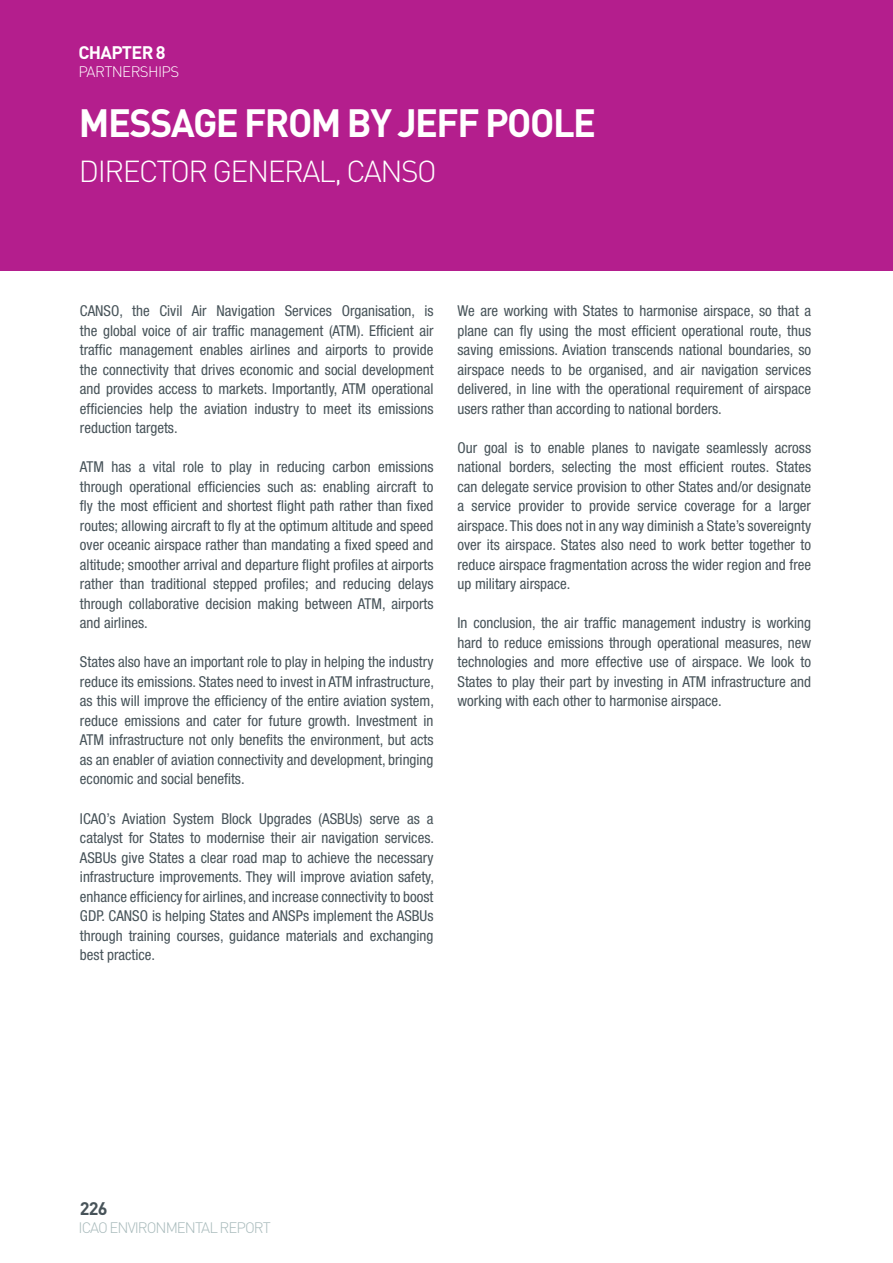
<style>
.page{position:relative;width:893px;height:1263px;background:#fff}
.page>*{position:absolute;margin:0;border:0;box-sizing:border-box;transform-origin:0 0}
.t1{font:700 39px "DIN Pro";letter-spacing:-.04em;color:#fff}
.t2{font:300 30px "DIN Pro";letter-spacing:-.05em;color:#fff}
.t3{font:700 18px "DIN Pro";letter-spacing:-.04em;color:#fff}
.t4{font:700 18px "DIN Pro";color:#475359}
.t5{font:condensed 15px/19.5px "Helvetica Neue";color:#475359;text-align:justify}
.t6{font:300 15px "DIN Pro";letter-spacing:-.065em;color:#a8babb}
.t7{font:300 15px "DIN Pro";letter-spacing:-.04em;color:#fff}
</style>
<div class="page">
<div style="left:0;top:0;width:893px;height:270px;background:#b41e8d"></div>
<p class="t3" style="left:79px;top:40px;width:89px">CHAPTER 8</p>
<p class="t7" style="left:79px;top:61px;width:102px">PARTNERSHIPS</p>
<h1 class="t1" style="left:79px;top:97px;width:519px">MESSAGE FROM BY JEFF POOLE</h1>
<h2 class="t2" style="left:79px;top:151px;width:359px">DIRECTOR GENERAL, CANSO</h2>
<p class="t5" style="left:80px;top:301px;width:355px">CANSO, the Civil Air Navigation Services Organisation, is the global voice of air traffic management (ATM). Efficient air traffic management enables airlines and airports to provide the connectivity that drives economic and social development and provides access to markets. Importantly, ATM operational efficiencies help the aviation industry to meet its emissions reduction targets.</p>
<p class="t5" style="left:80px;top:457px;width:355px">ATM has a vital role to play in reducing carbon emissions through operational efficiencies such as: enabling aircraft to fly the most efficient and shortest flight path rather than fixed routes; allowing aircraft to fly at the optimum altitude and speed over oceanic airspace rather than mandating a fixed speed and altitude; smoother arrival and departure flight profiles at airports rather than traditional stepped profiles; and reducing delays through collaborative decision making between ATM, airports and airlines.</p>
<p class="t5" style="left:80px;top:652px;width:356px">States also have an important role to play in helping the industry reduce its emissions. States need to invest in ATM infrastructure, as this will improve the efficiency of the entire aviation system, reduce emissions and cater for future growth. Investment in ATM infrastructure not only benefits the environment, but acts as an enabler of aviation connectivity and development, bringing economic and social benefits.</p>
<p class="t5" style="left:80px;top:808px;width:356px">ICAO’s Aviation System Block Upgrades (ASBUs) serve as a catalyst for States to modernise their air navigation services.<br>ASBUs give States a clear road map to achieve the necessary infrastructure improvements. They will improve aviation safety, enhance efficiency for airlines, and increase connectivity to boost GDP. CANSO is helping States and ANSPs implement the ASBUs through training courses, guidance materials and exchanging best practice.</p>
<p class="t5" style="left:458px;top:301px;width:355px">We are working with States to harmonise airspace, so that a plane can fly using the most efficient operational route, thus saving emissions. Aviation transcends national boundaries, so airspace needs to be organised, and air navigation services delivered, in line with the operational requirement of airspace users rather than according to national borders.</p>
<p class="t5" style="left:458px;top:438px;width:355px">Our goal is to enable planes to navigate seamlessly across national borders, selecting the most efficient routes. States can delegate service provision to other States and/or designate a service provider to provide service coverage for a larger airspace. This does not in any way diminish a State’s sovereignty over its airspace. States also need to work better together to reduce airspace fragmentation across the wider region and free up military airspace.</p>
<p class="t5" style="left:458px;top:613px;width:355px">In conclusion, the air traffic management industry is working hard to reduce emissions through operational measures, new technologies and more effective use of airspace. We look to States to play their part by investing in ATM infrastructure and working with each other to harmonise airspace.</p>
<p class="t4" style="left:80px;top:1196px;width:29px">226</p>
<p class="t6" style="left:79px;top:1218px;width:194px">ICAO ENVIRONMENTAL REPORT</p>
</div>
